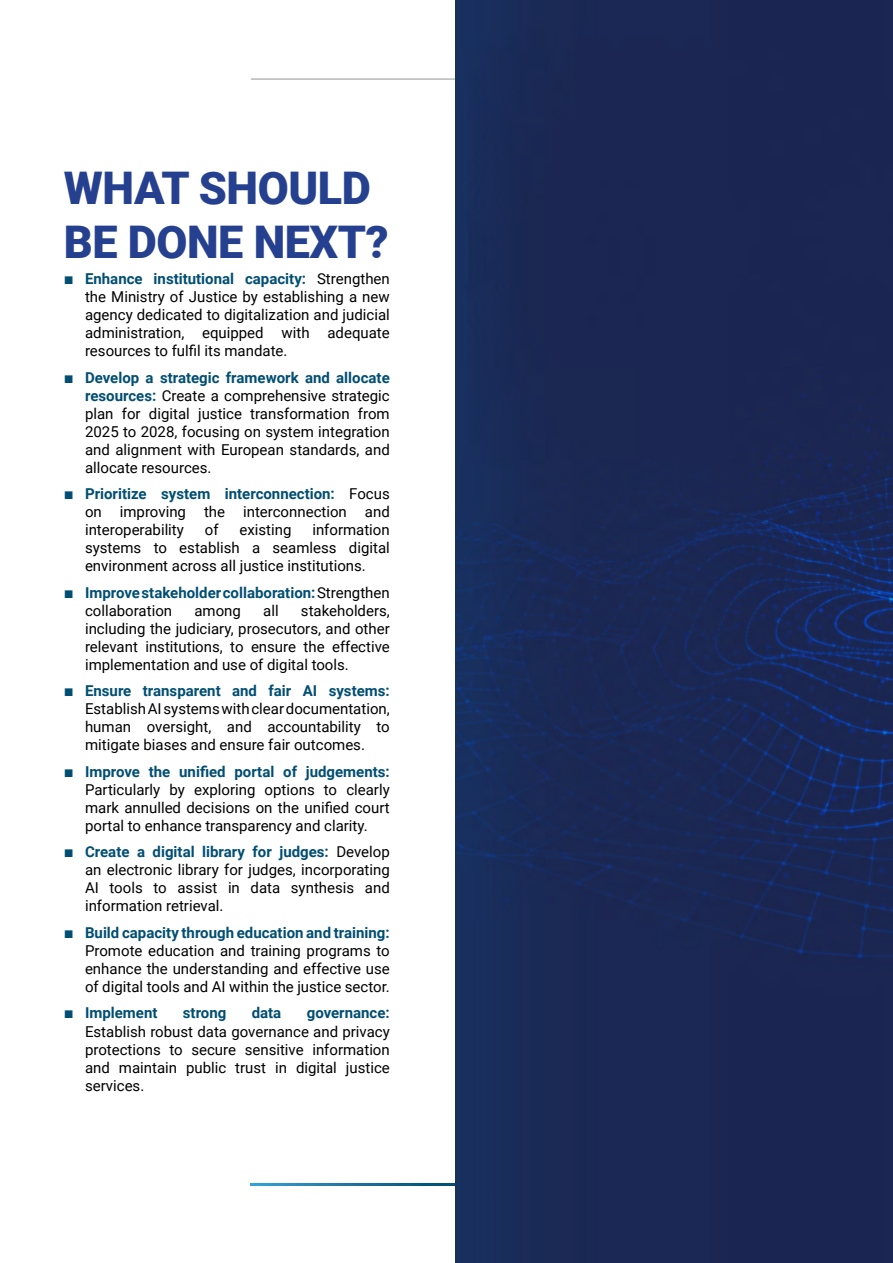
<style>
.page{position:relative;width:893px;height:1263px;background:#fff}
.page>*{position:absolute;margin:0;border:0;box-sizing:border-box;transform-origin:0 0}
.t1{font:900 45px/54px "Roboto";letter-spacing:-.01em;color:#25408f}
.t2{font:15px/18px "Roboto";color:#000;text-align:justify}
.t3{font:700 15px/18px "Roboto";color:#004e73}
.s1{font-family:"Arial";font-size:16.5px;color:#004e73}
.s2{font-weight:700;color:#004e73}
.s3{font-family:"Arial";font-weight:400;font-size:16.5px}
.s4{font-weight:400;color:#000}
</style>
<div class="page">
<svg style="left:251px;top:1184px;width:204px;height:1px"></svg>
<hr style="left:251px;top:79px;width:567px;height:1px;background:#939598">
<img style="left:455px;top:0;width:438px;height:1263px">
<h1 class="t1" style="left:64px;top:159px;width:326px">WHAT SHOULD<br>BE DONE NEXT?</h1>
<p class="t2" style="left:85px;top:269px;width:306px;text-indent:-21px"><span class="s1">■</span> <span class="s2">Enhance institutional capacity:</span> Strengthen the Ministry of Justice by establishing a new agency dedicated to digitalization and judicial administration, equipped with adequate resources to fulfil its mandate.</p>
<p class="t2" style="left:85px;top:368px;width:306px;text-indent:-21px"><span class="s1">■</span> <span class="s2">Develop a strategic framework and allocate resources:</span> Create a comprehensive strategic plan for digital justice transformation from 2025 to 2028, focusing on system integration and alignment with European standards, and allocate resources.</p>
<p class="t2" style="left:85px;top:484px;width:306px;text-indent:-21px"><span class="s1">■</span> <span class="s2">Prioritize system interconnection:</span> Focus on improving the interconnection and interoperability</p>
<p class="t2" style="left:85px;top:520px;width:306px;text-indent:227px">information systems to establish a seamless digital environment across all justice institutions.</p>
<p class="t3" style="left:85px;top:583px;width:306px;text-indent:-21px"><span class="s3">■</span> Improve stakeholder collaboration: <span class="s4">Strengthen collaboration</span></p>
<p class="t2" style="left:205px;top:520px;width:15px">of</p>
<p class="t2" style="left:239px;top:520px;width:54px">existing</p>
<p class="t2" style="left:85px;top:601px;width:306px;text-indent:216px">stakeholders, including the judiciary, prosecutors, and other relevant institutions, to ensure the effective implementation and use of digital tools.</p>
<p class="t2" style="left:85px;top:681px;width:306px;text-indent:-21px"><span class="s1">■</span> <span class="s2">Ensure transparent and fair AI systems:<br></span>Establish AI systems with clear documentation, human oversight, and accountability to mitigate biases and ensure fair outcomes.</p>
<p class="t2" style="left:85px;top:762px;width:306px;text-indent:-21px"><span class="s1">■</span> <span class="s2">Improve the unified portal of judgements:<br></span>Particularly by exploring options to clearly mark annulled decisions on the unified court portal to enhance transparency and clarity.</p>
<p class="t2" style="left:85px;top:842px;width:306px;text-indent:-21px"><span class="s1">■</span> <span class="s2">Create a digital library for judges:</span> Develop an electronic library for judges, incorporating AI tools to assist in data synthesis and information retrieval.</p>
<p class="t2" style="left:85px;top:923px;width:306px;text-indent:-21px"><span class="s1">■</span> <span class="s2">Build capacity through education and training:<br></span>Promote education and training programs to enhance the understanding and effective use of digital tools and AI within the justice sector.</p>
<p class="t3" style="left:64px;top:1003px;width:95px"><span class="s3">■</span> Implement</p>
<p class="t3" style="left:183px;top:1003px;width:45px">strong</p>
<p class="t3" style="left:252px;top:1003px;width:31px">data</p>
<p class="t3" style="left:307px;top:1003px;width:85px">governance:</p>
<p class="t2" style="left:85px;top:1021px;width:306px">Establish robust data governance and privacy protections to secure sensitive information and maintain public trust in digital justice services.</p>
<p class="t2" style="left:194px;top:601px;width:48px">among</p>
<p class="t2" style="left:263px;top:601px;width:17px">all</p>
</div>
